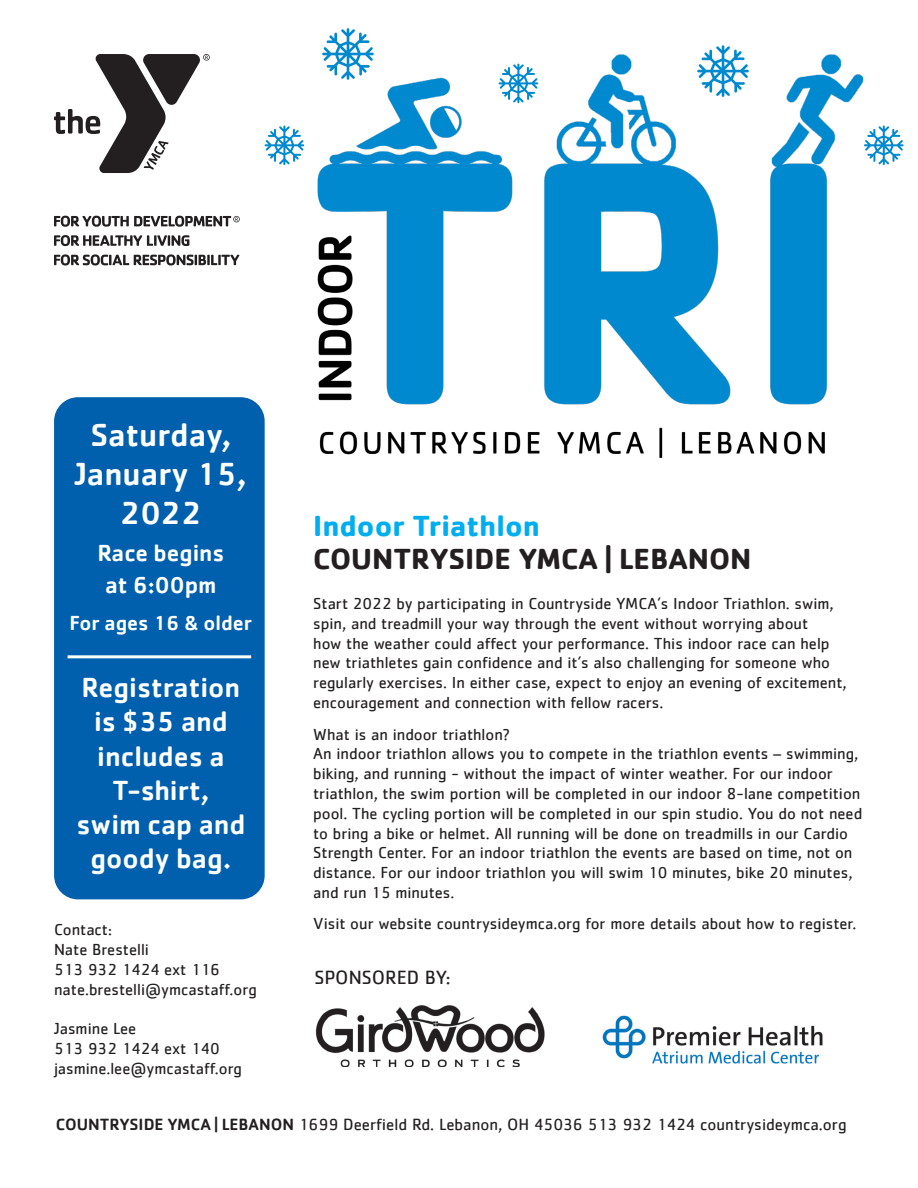
<style>
.page{position:relative;width:918px;height:1188px;background:#fff}
.page>*{position:absolute;margin:0;border:0;box-sizing:border-box;transform-origin:0 0}
.t1{font:500 33px/39px "Cachet";color:#fff;text-align:center}
.t2{font:700 30px "Cachet";color:#231f20}
.t3{font:700 30px "Cachet";color:#00aeef}
.t4{font:500 28.5px "Cachet";color:#fff}
.t5{font:500 24px "Cachet";color:#fff}
.t6{font:500 21px "Cachet";color:#fff}
.t7{font:19.8px "Cachet";color:#231f20}
.t8{font:16.8px "Cachet";color:#231f20}
.t9{font:16.5px/19.8px "Cachet";color:#231f20}
.s1{font-weight:500}
</style>
<div class="page">
<div style="left:54px;top:397px;width:211px;height:502px;background:#0160ae;border-radius:24px"></div>
<img style="left:315px;top:1005px;width:230px;height:61px">
<img style="left:602px;top:1015px;width:221px;height:49px">
<svg style="left:54px;top:235px;width:135px;height:11px"></svg>
<svg style="left:54px;top:254px;width:185px;height:12px"></svg>
<svg style="left:54px;top:216px;width:186px;height:11px"></svg>
<svg style="left:54px;top:54px;width:156px;height:119px"></svg>
<hr style="left:68px;top:655px;width:183px;height:3px;background:#fff">
<img style="left:283px;top:54px;width:602px;height:405px">
<svg style="left:697px;top:45px;width:52px;height:52px"></svg>
<svg style="left:322px;top:28px;width:52px;height:52px"></svg>
<svg style="left:265px;top:126px;width:39px;height:39px"></svg>
<svg style="left:864px;top:126px;width:40px;height:39px"></svg>
<svg style="left:499px;top:64px;width:39px;height:39px"></svg>
<p class="t1" style="left:90px;top:414px;width:143px">Saturday,</p>
<p class="t1" style="left:75px;top:453px;width:173px">January 15,<br>2022</p>
<p class="t5" style="left:97px;top:538px;width:129px">Race begins</p>
<p class="t5" style="left:105px;top:570px;width:113px">at 6:00pm</p>
<p class="t6" style="left:70px;top:610px;width:184px">For ages 16 &amp; older</p>
<p class="t4" style="left:82px;top:670px;width:160px">Registration</p>
<p class="t4" style="left:94px;top:704px;width:135px">is $35 and</p>
<p class="t4" style="left:97px;top:739px;width:129px">includes a</p>
<p class="t4" style="left:113px;top:773px;width:98px">T-shirt,</p>
<p class="t4" style="left:76px;top:807px;width:171px">swim cap and</p>
<p class="t4" style="left:91px;top:841px;width:142px">goody bag.</p>
<p class="t9" style="left:54px;top:919px;width:59px">Contact:</p>
<p class="t9" style="left:54px;top:939px;width:96px">Nate Brestelli</p>
<p class="t9" style="left:54px;top:959px;width:168px">513 932 1424 ext 116</p>
<p class="t9" style="left:54px;top:979px;width:204px">nate.brestelli@ymcastaff.org</p>
<p class="t9" style="left:54px;top:1018px;width:84px">Jasmine Lee</p>
<p class="t9" style="left:54px;top:1038px;width:167px">513 932 1424 ext 140</p>
<p class="t9" style="left:54px;top:1058px;width:190px">jasmine.lee@ymcastaff.org</p>
<p class="t3" style="left:313px;top:507px;width:228px">Indoor Triathlon</p>
<p class="t2" style="left:313px;top:540px;width:440px">COUNTRYSIDE YMCA | LEBANON</p>
<p class="t9" style="left:313px;top:593px;width:535px">Start 2022 by participating in Countryside YMCA’s Indoor Triathlon. swim, spin, and treadmill your way through the event without worrying about<br>how the weather could affect your performance. This indoor race can help new triathletes gain confidence and it’s also challenging for someone who regularly exercises. In either case, expect to enjoy an evening of excitement, encouragement and connection with fellow racers.</p>
<p class="t9" style="left:313px;top:724px;width:199px">What is an indoor triathlon?</p>
<p class="t9" style="left:313px;top:744px;width:551px">An indoor triathlon allows you to compete in the triathlon events – swimming, biking, and running - without the impact of winter weather. For our indoor triathlon, the swim portion will be completed in our indoor 8-lane competition pool. The cycling portion will be completed in our spin studio. You do not need to bring a bike or helmet. All running will be done on treadmills in our Cardio Strength Center. For an indoor triathlon the events are based on time, not on distance. For our indoor triathlon you will swim 10 minutes, bike 20 minutes, and run 15 minutes.</p>
<p class="t9" style="left:313px;top:914px;width:545px">Visit our website countrysideymca.org for more details about how to register.</p>
<p class="t7" style="left:314px;top:966px;width:138px">SPONSORED BY:</p>
<p class="t8" style="left:56px;top:1115px;width:792px"><span class="s1">COUNTRYSIDE YMCA | LEBANON</span> 1699 Deerfield Rd. Lebanon, OH 45036 513 932 1424 countrysideymca.org</p>
</div>
